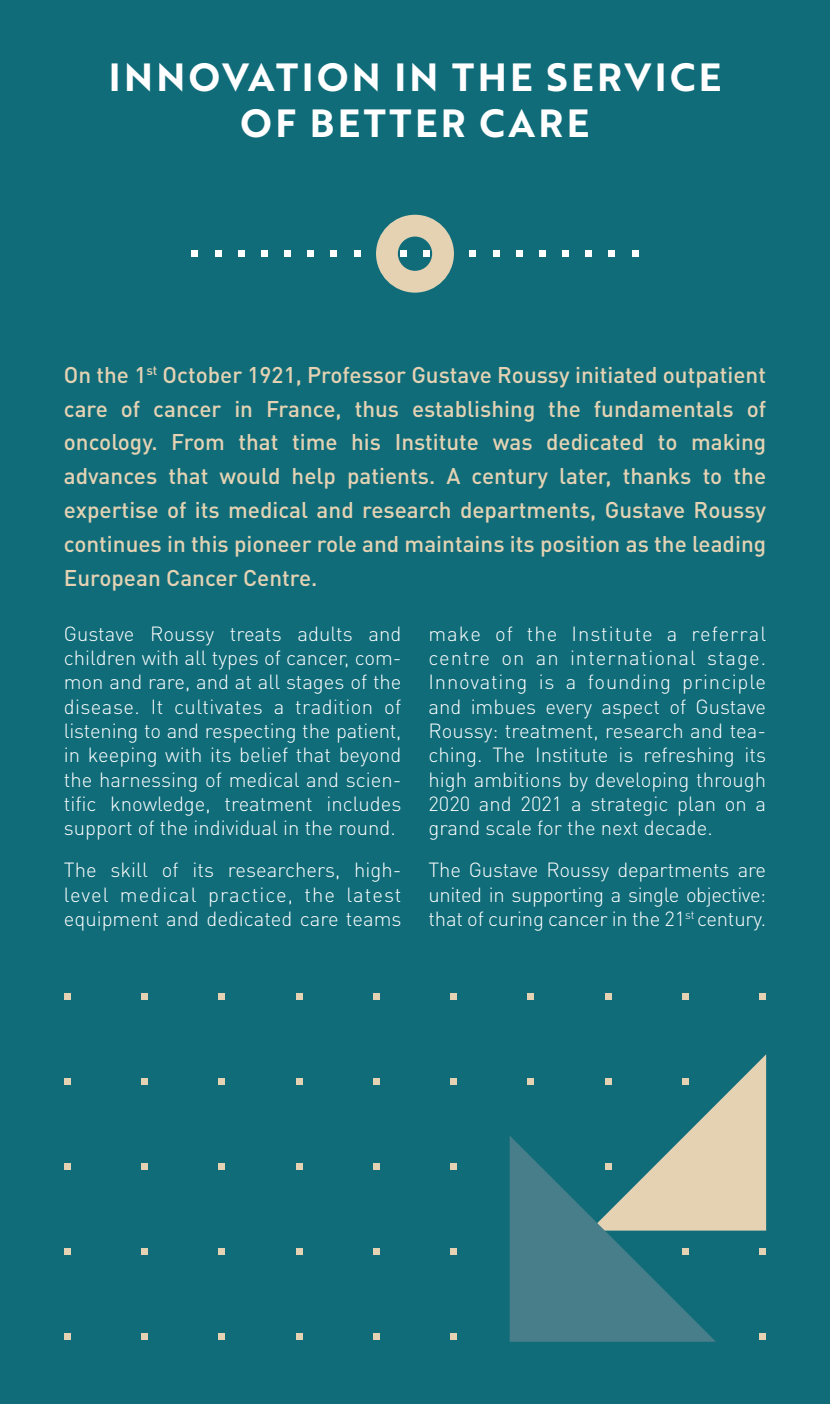
<style>
.page{position:relative;width:830px;height:1404px;background:#fff}
.page>*{position:absolute;margin:0;border:0;box-sizing:border-box;transform-origin:0 0}
.t1{font:38.25px/45.9px "Brother 1816 Bold";letter-spacing:.09em;color:#fff;text-align:center}
.t2{font:500 22.5px/33.8px "DIN Pro";color:#e4d2b3;text-align:justify}
.t3{font:300 20.25px/24.3px "DIN Pro";color:#fff;text-align:justify}
</style>
<div class="page">
<div style="left:0;top:0;width:829px;height:1403px;background:#106c79"></div>
<svg style="left:192px;top:251px;width:6px;height:6px"></svg>
<svg style="left:215px;top:251px;width:6px;height:6px"></svg>
<svg style="left:238px;top:251px;width:6px;height:6px"></svg>
<svg style="left:261px;top:251px;width:6px;height:6px"></svg>
<svg style="left:284px;top:251px;width:6px;height:6px"></svg>
<div style="left:307px;top:251px;width:7px;height:6px;background:#fff"></div>
<div style="left:330px;top:251px;width:7px;height:6px;background:#fff"></div>
<svg style="left:354px;top:251px;width:6px;height:6px"></svg>
<div style="left:469px;top:251px;width:7px;height:6px;background:#fff"></div>
<div style="left:492px;top:251px;width:7px;height:6px;background:#fff"></div>
<div style="left:515px;top:251px;width:7px;height:6px;background:#fff"></div>
<svg style="left:539px;top:251px;width:6px;height:6px"></svg>
<svg style="left:562px;top:251px;width:6px;height:6px"></svg>
<svg style="left:585px;top:251px;width:6px;height:6px"></svg>
<svg style="left:608px;top:251px;width:6px;height:6px"></svg>
<div style="left:631px;top:251px;width:7px;height:6px;background:#fff"></div>
<div style="left:64px;top:992px;width:7px;height:7px;background:#e4d2b3"></div>
<div style="left:141px;top:992px;width:7px;height:7px;background:#e4d2b3"></div>
<div style="left:218px;top:992px;width:7px;height:7px;background:#e4d2b3"></div>
<div style="left:295px;top:992px;width:7px;height:7px;background:#e4d2b3"></div>
<div style="left:373px;top:992px;width:6px;height:7px;background:#e4d2b3"></div>
<div style="left:450px;top:992px;width:7px;height:7px;background:#e4d2b3"></div>
<div style="left:527px;top:992px;width:7px;height:7px;background:#e4d2b3"></div>
<div style="left:604px;top:992px;width:7px;height:7px;background:#e4d2b3"></div>
<div style="left:681px;top:992px;width:7px;height:7px;background:#e4d2b3"></div>
<div style="left:758px;top:992px;width:7px;height:7px;background:#e4d2b3"></div>
<div style="left:64px;top:1077px;width:7px;height:7px;background:#e4d2b3"></div>
<div style="left:141px;top:1077px;width:7px;height:7px;background:#e4d2b3"></div>
<div style="left:218px;top:1077px;width:7px;height:7px;background:#e4d2b3"></div>
<div style="left:295px;top:1077px;width:7px;height:7px;background:#e4d2b3"></div>
<div style="left:373px;top:1077px;width:6px;height:7px;background:#e4d2b3"></div>
<div style="left:450px;top:1077px;width:7px;height:7px;background:#e4d2b3"></div>
<div style="left:64px;top:1162px;width:7px;height:7px;background:#e4d2b3"></div>
<div style="left:141px;top:1162px;width:7px;height:7px;background:#e4d2b3"></div>
<div style="left:218px;top:1162px;width:7px;height:7px;background:#e4d2b3"></div>
<div style="left:295px;top:1162px;width:7px;height:7px;background:#e4d2b3"></div>
<div style="left:373px;top:1162px;width:6px;height:7px;background:#e4d2b3"></div>
<div style="left:450px;top:1162px;width:7px;height:7px;background:#e4d2b3"></div>
<div style="left:64px;top:1247px;width:7px;height:7px;background:#e4d2b3"></div>
<div style="left:141px;top:1247px;width:7px;height:7px;background:#e4d2b3"></div>
<div style="left:218px;top:1247px;width:7px;height:7px;background:#e4d2b3"></div>
<div style="left:295px;top:1247px;width:7px;height:7px;background:#e4d2b3"></div>
<div style="left:373px;top:1247px;width:6px;height:7px;background:#e4d2b3"></div>
<div style="left:450px;top:1247px;width:7px;height:7px;background:#e4d2b3"></div>
<div style="left:64px;top:1332px;width:7px;height:7px;background:#e4d2b3"></div>
<div style="left:141px;top:1332px;width:7px;height:7px;background:#e4d2b3"></div>
<div style="left:218px;top:1332px;width:7px;height:7px;background:#e4d2b3"></div>
<div style="left:295px;top:1332px;width:7px;height:7px;background:#e4d2b3"></div>
<div style="left:373px;top:1332px;width:6px;height:7px;background:#e4d2b3"></div>
<div style="left:450px;top:1332px;width:7px;height:7px;background:#e4d2b3"></div>
<svg style="left:509px;top:1055px;width:256px;height:286px"></svg>
<svg style="left:376px;top:215px;width:77px;height:77px"></svg>
<h1 class="t1" style="left:109px;top:53px;width:613px">INNOVATION IN THE SERVICE<br>OF BETTER CARE</h1>
<p class="t2" style="left:64px;top:357px;width:703px">On the 1<sup>st</sup> October 1921, Professor Gustave Roussy initiated outpatient care of cancer in France, thus establishing the fundamentals of oncology. From that time his Institute was dedicated to making advances that would help patients. A century later, thanks to the expertise of its medical and research departments, Gustave Roussy continues in this pioneer role and maintains its position as the leading European Cancer Centre.</p>
<p class="t3" style="left:64px;top:620px;width:339px">Gustave Roussy treats adults and children with all types of cancer, com&shy;mon and rare, and at all stages of the disease. It cultivates a tradition of listening to and respecting the patient, in keeping with its belief that beyond the harnessing of medical and scien&shy;tific knowledge, treatment includes support of the individual in the round.</p>
<p class="t3" style="left:64px;top:857px;width:339px">The skill of its researchers, high&shy;level medical practice, the latest equipment and dedicated care teams</p>
<p class="t3" style="left:428px;top:620px;width:339px">make of the Institute a referral centre on an international stage.<br>Innovating is a founding principle and imbues every aspect of Gustave Roussy: treatment, research and tea&shy;ching. The Institute is refreshing its high ambitions by developing through 2020 and 2021 a strategic plan on a grand scale for the next decade.</p>
<p class="t3" style="left:428px;top:857px;width:339px">The Gustave Roussy departments are united in supporting a single objective: that of curing cancer in the 21<sup>st</sup> century.</p>
</div>
